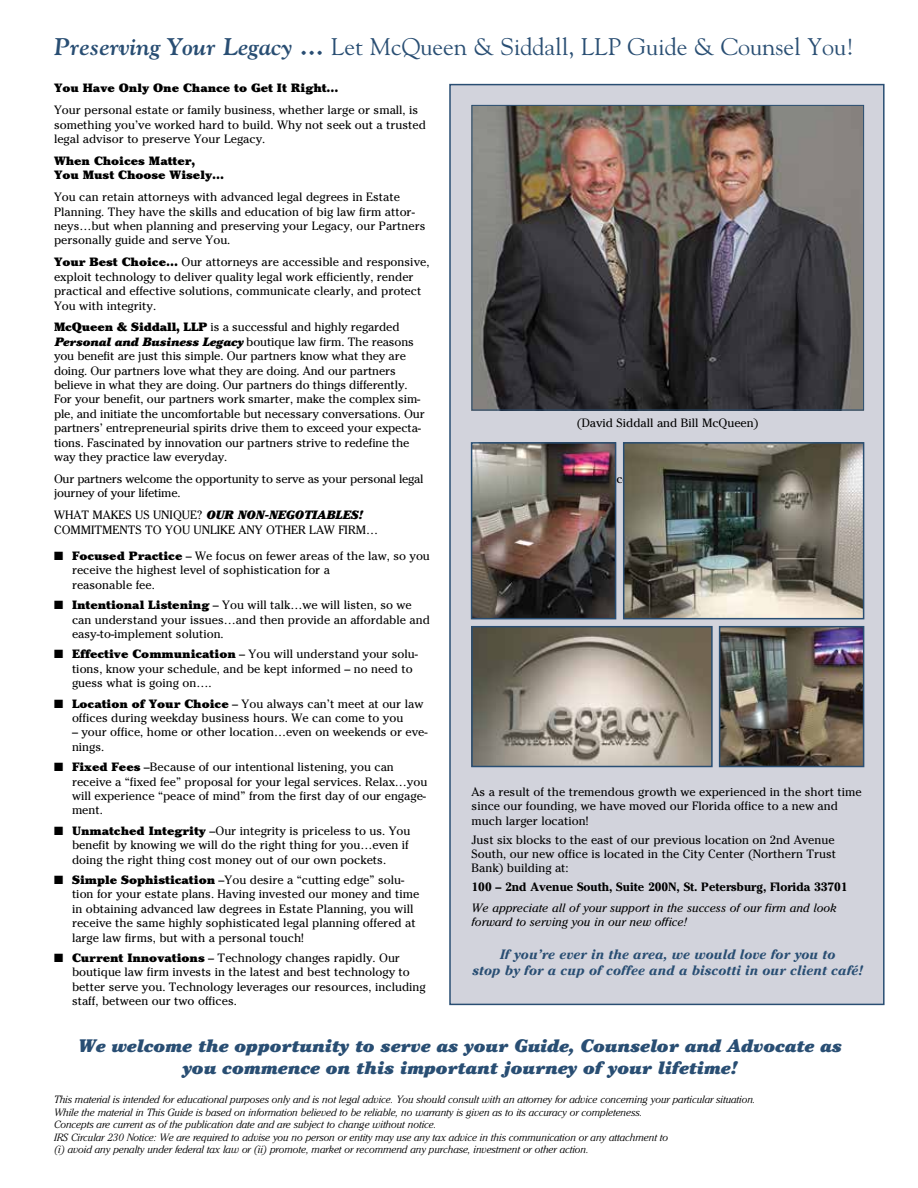
<style>
.page{position:relative;width:918px;height:1188px;background:#fff}
.page>*{position:absolute;margin:0;border:0;box-sizing:border-box;transform-origin:0 0}
.t1{font:24px "Goudy Std";color:#294e73}
.t2{font:italic 900 18px/21.6px "Cheltenham Std";color:#294e73;text-align:center}
.t3{font:italic 700 13.5px/16.2px "Cheltenham Std";color:#294e73;text-align:center}
.t4{font:12px/14.4px "Cheltenham Std";color:#000}
.t5{font:italic 12px/14.4px "Cheltenham Std";color:#000}
.t6{font:12px/14.4px "Cheltenham Std";letter-spacing:-.02em;color:#000}
.t7{font:900 12px/14.4px "Cheltenham Std";color:#000}
.t8{font:700 12px "Cheltenham Std";color:#000}
.t9{font:italic 300 10.5px/12.6px "Cheltenham Std";letter-spacing:-.01em;color:#000}
.s1{font-weight:700;font-style:italic}
.s2{font-weight:700}
.s3{font-weight:900}
.s4{font-weight:900;font-style:italic}
</style>
<div class="page">
<div style="left:449px;top:84px;width:436px;height:921px;background:#d2d3dc;border:2px solid #294e73"></div>
<img style="left:474px;top:107px;width:388px;height:301px">
<div style="left:472px;top:105px;width:392px;height:305px;border:1px solid #294e73"></div>
<img style="left:474px;top:445px;width:139px;height:171px">
<div style="left:471px;top:442px;width:145px;height:177px;border:2px solid #294e73"></div>
<img style="left:626px;top:445px;width:235px;height:171px">
<div style="left:623px;top:442px;width:241px;height:177px;border:2px solid #294e73"></div>
<img style="left:474px;top:629px;width:236px;height:135px">
<div style="left:471px;top:626px;width:242px;height:141px;border:2px solid #294e73"></div>
<img style="left:722px;top:629px;width:139px;height:135px">
<div style="left:719px;top:626px;width:145px;height:141px;border:2px solid #294e73"></div>
<h1 class="t1" style="left:54px;top:32px;width:802px"><span class="s1">Preserving Your Legacy</span> <span class="s2">…</span> Let McQueen &amp; Siddall, LLP Guide &amp; Counsel You!</h1>
<p class="t7" style="left:54px;top:81px;width:286px">You Have Only One Chance to Get It Right…</p>
<p class="t4" style="left:54px;top:103px;width:374px">Your personal estate or family business, whether large or small, is something you’ve worked hard to build. Why not seek out a trusted legal advisor to preserve Your Legacy.</p>
<p class="t7" style="left:54px;top:154px;width:172px">When Choices Matter,<br>You Must Choose Wisely…</p>
<p class="t4" style="left:54px;top:190px;width:373px">You can retain attorneys with advanced legal degrees in Estate Planning. They have the skills and education of big law firm attor&shy;neys…but when planning and preserving your Legacy, our Partners personally guide and serve You.</p>
<p class="t4" style="left:54px;top:255px;width:377px"><span class="s3">Your Best Choice…</span> Our attorneys are accessible and responsive, exploit technology to deliver quality legal work efficiently, render practical and effective solutions, communicate clearly, and protect You with integrity.</p>
<p class="t4" style="left:54px;top:320px;width:372px"><span class="s3">McQueen &amp; Siddall, LLP</span> is a successful and highly regarded <span class="s4">Personal and Business Legacy</span> boutique law firm. The reasons you benefit are just this simple. Our partners know what they are doing. Our partners love what they are doing. And our partners believe in what they are doing. Our partners do things differently.<br>For your benefit, our partners work smarter, make the complex sim&shy;ple, and initiate the uncomfortable but necessary conversations. Our partners’ entrepreneurial spirits drive them to exceed your expecta&shy;tions. Fascinated by innovation our partners strive to redefine the way they practice law everyday.</p>
<p class="t6" style="left:54px;top:472px;width:371px">Our partners welcome the opportunity to serve as your personal legal journey of your lifetime.</p>
<p class="t4" style="left:54px;top:508px;width:326px">WHAT MAKES US UNIQUE? <span class="s4">OUR NON-NEGOTIABLES!<br></span>COMMITMENTS TO YOU UNLIKE ANY OTHER LAW FIRM…</p>
<p class="t4" style="left:72px;top:549px;width:359px;text-indent:-18px">■ <span class="s3">Focused Practice</span> – We focus on fewer areas of the law, so you receive the highest level of sophistication for a<br>reasonable fee.</p>
<p class="t4" style="left:72px;top:598px;width:359px;text-indent:-18px">■ <span class="s3">Intentional Listening</span> – You will talk…we will listen, so we can understand your issues…and then provide an affordable and easy-to-implement solution.</p>
<p class="t4" style="left:72px;top:647px;width:347px;text-indent:-18px">■ <span class="s3">Effective Communication</span> – You will understand your solu&shy;tions, know your schedule, and be kept informed – no need to guess what is going on….</p>
<p class="t4" style="left:54px;top:696px;width:371px;text-align:center">■ <span class="s3">Location of Your Choice</span> – You always can’t meet at our law offices during weekday business hours. We can come to you</p>
<p class="t4" style="left:72px;top:725px;width:357px">– your office, home or other location…even on weekends or eve&shy;nings.</p>
<p class="t4" style="left:72px;top:760px;width:357px;text-indent:-18px">■ <span class="s3">Fixed Fees</span> –Because of our intentional listening, you can receive a “fixed fee” proposal for your legal services. Relax…you will experience “peace of mind” from the first day of our engage&shy;ment.</p>
<p class="t4" style="left:72px;top:824px;width:340px;text-indent:-18px">■ <span class="s3">Unmatched Integrity</span> –Our integrity is priceless to us. You benefit by knowing we will do the right thing for you…even if doing the right thing cost money out of our own pockets.</p>
<p class="t4" style="left:72px;top:873px;width:349px;text-indent:-18px">■ <span class="s3">Simple Sophistication</span> –You desire a “cutting edge” solu&shy;tion for your estate plans. Having invested our money and time in obtaining advanced law degrees in Estate Planning, you will receive the same highly sophisticated legal planning offered at large law firms, but with a personal touch!</p>
<p class="t4" style="left:72px;top:951px;width:355px;text-indent:-18px">■ <span class="s3">Current Innovations</span> – Technology changes rapidly. Our boutique law firm invests in the latest and best technology to better serve you. Technology leverages our resources, including staff, between our two offices.</p>
<h2 class="t2" style="left:77px;top:1035px;width:766px">We welcome the opportunity to serve as your Guide, Counselor and Advocate as you commence on this important journey of your lifetime!</h2>
<p class="t9" style="left:54px;top:1093px;width:703px">This material is intended for educational purposes only and is not legal advice. You should consult with an attorney for advice concerning your particular situation.<br>While the material in This Guide is based on information believed to be reliable, no warranty is given as to its accuracy or completeness.<br>Concepts are current as of the publication date and are subject to change without notice.<br>IRS Circular 230 Notice: We are required to advise you no person or entity may use any tax advice in this communication or any attachment to<br>(i) avoid any penalty under federal tax law or (ii) promote, market or recommend any purchase, investment or other action.</p>
<p class="t4" style="left:577px;top:416px;width:183px">(David Siddall and Bill McQueen)</p>
<p class="t4" style="left:472px;top:785px;width:392px">As a result of the tremendous growth we experienced in the short time since our founding, we have moved our Florida office to a new and much larger location!</p>
<p class="t4" style="left:472px;top:832px;width:366px">Just six blocks to the east of our previous location on 2nd Avenue<br>South, our new office is located in the City Center (Northern Trust<br>Bank) building at:</p>
<p class="t8" style="left:472px;top:880px;width:378px">100 – 2nd Avenue South, Suite 200N, St. Petersburg, Florida 33701</p>
<p class="t5" style="left:472px;top:900px;width:367px">We appreciate all of your support in the success of our firm and look forward to serving you in our new office!</p>
<p class="t3" style="left:472px;top:946px;width:392px">If you’re ever in the area, we would love for you to<br>stop by for a cup of coffee and a biscotti in our client café!</p>
</div>
